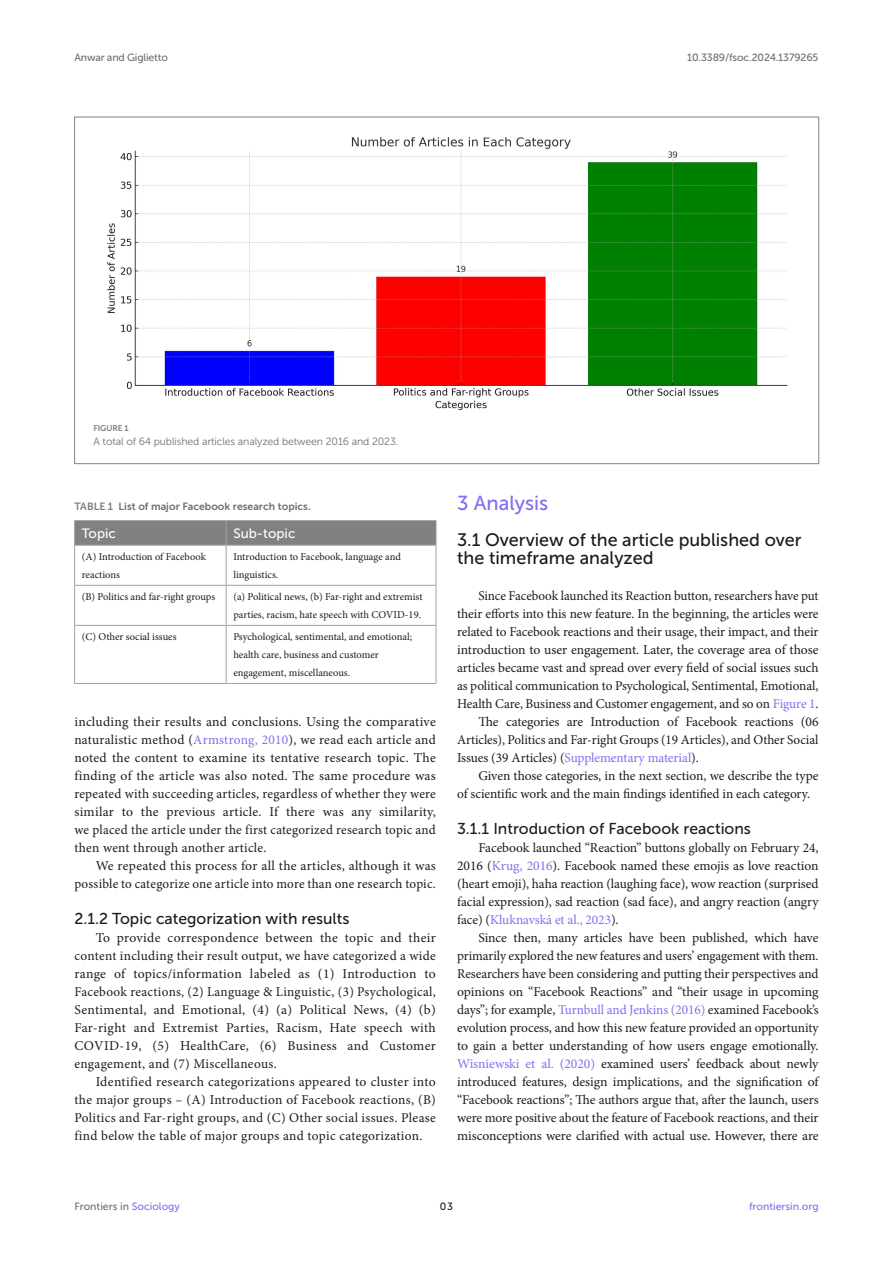
<style>
.page{position:relative;width:893px;height:1263px;background:#fff}
.page>*{position:absolute;margin:0;border:0;box-sizing:border-box;transform-origin:0 0}
.HEAD_1{font:20.25px "Museo Sans 500";color:#856df0}
.HEAD_2_after_HEAD_1{font:18px/18px "Museo Sans 500";color:#1b1c1b}
.HEAD_3{font:15.75px "Museo Sans 500";color:#1b1c1b}
.TEXT{font:13.5px/18px "Minion Pro";letter-spacing:.005em;color:#1b1c1b;text-align:justify}
.TEXT_FLUSH{font:13.5px/18px "Minion Pro";letter-spacing:-.005em;color:#1b1c1b;text-align:justify}
.TB_CH{font:13.5px "Museo Sans 500";color:#fff}
.TB_TX{font:10.5px/18px "Minion Pro";color:#1b1c1b}
.t1{font:10.5px "Museo Sans 500";letter-spacing:-.015em;color:#706f70}
.FIG_LEG{font:10.5px "Museo Sans 300";letter-spacing:-.01em;color:#706f70}
.TT{font:10.5px "Museo Sans 700";color:#706f70}
.t2{font:10.5px "Museo Sans 500";color:#856df0}
.t3{font:10.5px "Museo Sans 500";color:#1b1c1b}
.FIG_HD{font:8.25px "Museo Sans 700";letter-spacing:-.01em;color:#7e7f7f}
.s1{color:#7e7f7f}
.s2{color:#856df0}
</style>
<div class="page">
<img style="left:107px;top:137px;width:681px;height:274px">
<hr style="left:436px;top:585px;width:1px;height:40px;background:#a2a3a3">
<hr style="left:226px;top:625px;width:210px;height:1px;background:#a2a3a3">
<hr style="left:436px;top:625px;width:1px;height:58px;background:#a2a3a3">
<hr style="left:226px;top:683px;width:210px;height:1px;background:#a2a3a3">
<hr style="left:74px;top:585px;width:1px;height:40px;background:#a2a3a3">
<hr style="left:226px;top:585px;width:1px;height:40px;background:#a2a3a3">
<hr style="left:74px;top:625px;width:152px;height:1px;background:#a2a3a3">
<hr style="left:74px;top:625px;width:1px;height:58px;background:#a2a3a3">
<hr style="left:226px;top:625px;width:1px;height:58px;background:#a2a3a3">
<hr style="left:74px;top:683px;width:152px;height:1px;background:#a2a3a3">
<hr style="left:226px;top:520px;width:210px;height:1px;background:#a2a3a3">
<hr style="left:226px;top:545px;width:210px;height:1px;background:#a2a3a3">
<hr style="left:74px;top:520px;width:152px;height:1px;background:#a2a3a3">
<div style="left:74px;top:521px;width:363px;height:24px;background:#808181"></div>
<hr style="left:74px;top:545px;width:152px;height:1px;background:#a2a3a3">
<hr style="left:436px;top:545px;width:1px;height:40px;background:#a2a3a3">
<hr style="left:226px;top:585px;width:210px;height:1px;background:#a2a3a3">
<hr style="left:74px;top:545px;width:1px;height:40px;background:#a2a3a3">
<hr style="left:226px;top:545px;width:1px;height:40px;background:#a2a3a3">
<hr style="left:74px;top:585px;width:152px;height:1px;background:#a2a3a3">
<p class="t1" style="left:74px;top:51px;width:95px">Anwar and Giglietto</p>
<p class="t1" style="left:687px;top:51px;width:133px">10.3389/fsoc.2024.1379265</p>
<p class="FIG_HD" style="left:94px;top:424px;width:37px">FIGURE 1</p>
<p class="FIG_LEG" style="left:94px;top:435px;width:306px">A total of 64 published articles analyzed between 2016 and 2023.</p>
<p class="TT" style="left:74px;top:500px;width:238px"><span class="s1">TABLE 1</span> List of major Facebook research topics.</p>
<p class="TB_CH" style="left:82px;top:526px;width:36px">Topic</p>
<p class="TB_CH" style="left:233px;top:526px;width:64px">Sub-topic</p>
<p class="TB_TX" style="left:82px;top:548px;width:126px">(A) Introduction of Facebook reactions</p>
<p class="TB_TX" style="left:233px;top:548px;width:169px">Introduction to Facebook, language and linguistics.</p>
<p class="TB_TX" style="left:82px;top:588px;width:135px">(B) Politics and far-right groups</p>
<p class="TB_TX" style="left:233px;top:588px;width:191px">(a) Political news, (b) Far-right and extremist parties, racism, hate speech with COVID-19.</p>
<p class="TB_TX" style="left:82px;top:628px;width:96px">(C) Other social issues</p>
<p class="TB_TX" style="left:233px;top:628px;width:180px">Psychological, sentimental, and emotional; health care, business and customer engagement, miscellaneous.</p>
<p class="TEXT" style="left:74px;top:713px;width:363px">including their results and conclusions. Using the comparative naturalistic method (<span class="s2">Armstrong, 2010</span>), we read each article and noted the content to examine its tentative research topic. The finding of the article was also noted. The same procedure was repeated with succeeding articles, regardless of whether they were similar to the previous article. If there was any similarity, we placed the article under the first categorized research topic and then went through another article.</p>
<p class="TEXT" style="left:74px;top:857px;width:363px;text-align:right">We repeated this process for all the articles, although it was possible to categorize one article into more than one research topic.</p>
<p class="HEAD_3" style="left:74px;top:910px;width:277px">2.1.2 Topic categorization with results</p>
<p class="TEXT_FLUSH" style="left:74px;top:929px;width:363px;text-indent:21px">To provide correspondence between the topic and their content including their result output, we have categorized a wide range of topics/information labeled as (1) Introduction to Facebook reactions, (2) Language &amp; Linguistic, (3) Psychological, Sentimental, and Emotional, (4) (a) Political News, (4) (b)<br>Far-right and Extremist Parties, Racism, Hate speech with COVID-19, (5) HealthCare, (6) Business and Customer engagement, and (7) Miscellaneous.</p>
<p class="TEXT" style="left:74px;top:1073px;width:363px;text-indent:21px">Identified research categorizations appeared to cluster into the major groups – (A) Introduction of Facebook reactions, (B)<br>Politics and Far-right groups, and (C) Other social issues. Please find below the table of major groups and topic categorization.</p>
<p class="HEAD_1" style="left:457px;top:492px;width:93px">3 Analysis</p>
<p class="HEAD_2_after_HEAD_1" style="left:457px;top:531px;width:346px">3.1 Overview of the article published over the timeframe analyzed</p>
<p class="TEXT_FLUSH" style="left:457px;top:587px;width:363px;text-indent:21px">Since Facebook launched its Reaction button, researchers have put their efforts into this new feature. In the beginning, the articles were related to Facebook reactions and their usage, their impact, and their introduction to user engagement. Later, the coverage area of those articles became vast and spread over every field of social issues such as political communication to Psychological, Sentimental, Emotional, Health Care, Business and Customer engagement, and so on <span class="s2">Figure 1</span>.</p>
<p class="TEXT" style="left:457px;top:713px;width:363px;text-indent:21px">The categories are Introduction of Facebook reactions (06<br>Articles), Politics and Far-right Groups (19 Articles), and Other Social Issues (39 Articles) (<span class="s2">Supplementary material</span>).</p>
<p class="TEXT" style="left:457px;top:767px;width:363px;text-indent:21px">Given those categories, in the next section, we describe the type of scientific work and the main findings identified in each category.</p>
<p class="HEAD_3" style="left:457px;top:820px;width:295px">3.1.1 Introduction of Facebook reactions</p>
<p class="TEXT_FLUSH" style="left:457px;top:839px;width:363px;text-indent:21px">Facebook launched “Reaction” buttons globally on February 24, 2016 (<span class="s2">Krug, 2016</span>). Facebook named these emojis as love reaction (heart emoji), haha reaction (laughing face), wow reaction (surprised facial expression), sad reaction (sad face), and angry reaction (angry face) (<span class="s2">Kluknavská et al., 2023</span>).</p>
<p class="TEXT" style="left:457px;top:929px;width:363px;text-indent:21px">Since then, many articles have been published, which have primarily explored the new features and users’ engagement with them.<br>Researchers have been considering and putting their perspectives and opinions on “Facebook Reactions” and “their usage in upcoming days”; for example, <span class="s2">Turnbull and Jenkins (2016)</span> examined Facebook’s evolution process, and how this new feature provided an opportunity to gain a better understanding of how users engage emotionally.<br><span class="s2">Wisniewski et al. (2020)</span> examined users’ feedback about newly introduced features, design implications, and the signification of “Facebook reactions”; The authors argue that, after the launch, users were more positive about the feature of Facebook reactions, and their misconceptions were clarified with actual use. However, there are</p>
<p class="t1" style="left:74px;top:1200px;width:107px">Frontiers in <span class="s2">Sociology</span></p>
<p class="t3" style="left:440px;top:1200px;width:15px">03</p>
<p class="t2" style="left:749px;top:1200px;width:71px">frontiersin.org</p>
</div>
